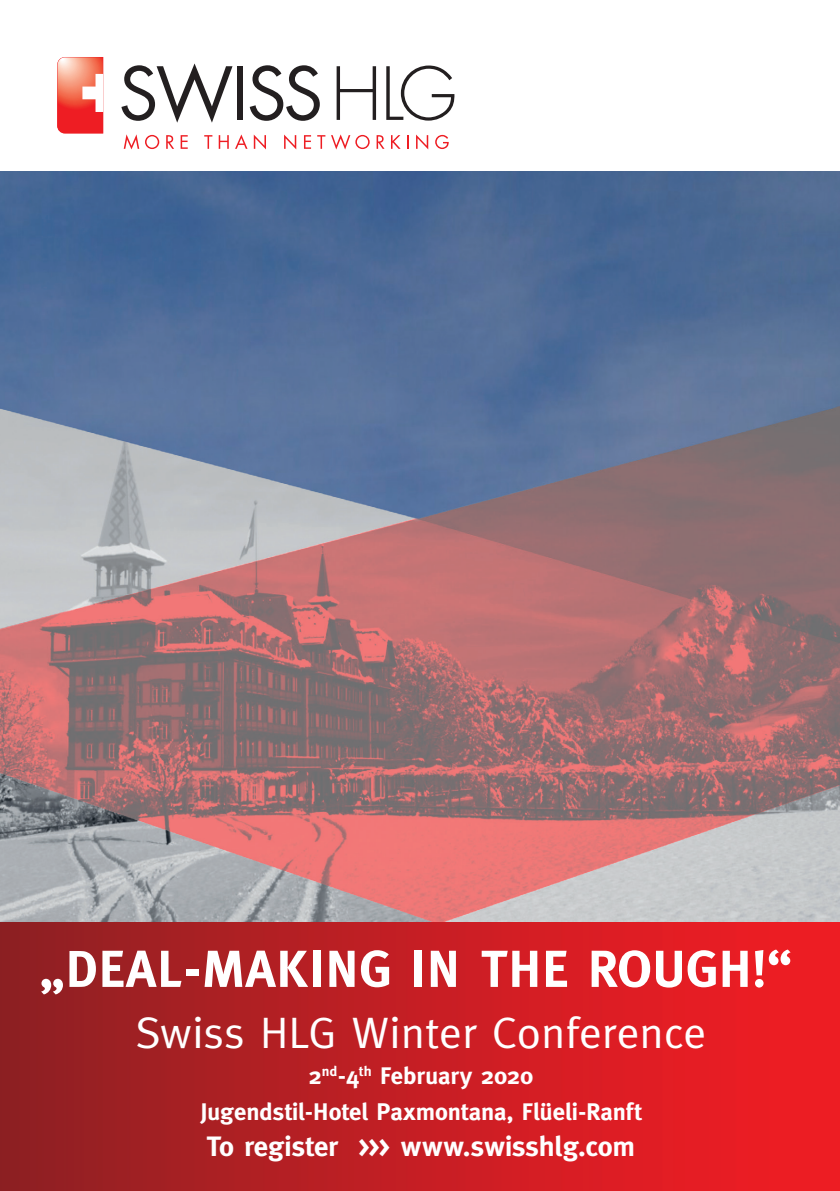
<style>
.page{position:relative;width:840px;height:1191px;background:#fff}
.page>*{position:absolute;margin:0;border:0;box-sizing:border-box;transform-origin:0 0}
.t1{font:700 52px "Meta";letter-spacing:.025em;color:#fff}
.t2{font:44px "Meta";color:#fff}
.t3{font:700 28px "Meta";color:#fff}
.t4{font:700 24px/36px "Meta";letter-spacing:-.005em;color:#fff;text-align:center}
</style>
<div class="page">
<img style="left:0;top:172px;width:839px;height:1019px">
<svg style="left:121px;top:63px;width:111px;height:60px"></svg>
<div style="left:237px;top:66px;width:6px;height:54px;background:#231f20"></div>
<svg style="left:249px;top:65px;width:70px;height:56px"></svg>
<svg style="left:336px;top:66px;width:40px;height:54px"></svg>
<svg style="left:386px;top:66px;width:68px;height:55px"></svg>
<svg style="left:57px;top:57px;width:46px;height:76px;background:#f47469"></svg>
<svg style="left:124px;top:134px;width:15px;height:15px"></svg>
<svg style="left:145px;top:135px;width:14px;height:14px"></svg>
<svg style="left:166px;top:135px;width:8px;height:14px"></svg>
<svg style="left:180px;top:135px;width:8px;height:14px"></svg>
<svg style="left:204px;top:135px;width:8px;height:14px"></svg>
<svg style="left:218px;top:135px;width:11px;height:14px"></svg>
<svg style="left:235px;top:134px;width:12px;height:15px"></svg>
<svg style="left:254px;top:135px;width:12px;height:14px"></svg>
<svg style="left:284px;top:135px;width:12px;height:14px"></svg>
<svg style="left:304px;top:135px;width:7px;height:14px"></svg>
<svg style="left:317px;top:135px;width:8px;height:14px"></svg>
<svg style="left:331px;top:134px;width:38px;height:15px"></svg>
<svg style="left:376px;top:135px;width:8px;height:14px"></svg>
<svg style="left:391px;top:135px;width:9px;height:14px"></svg>
<svg style="left:407px;top:135px;width:1px;height:14px"></svg>
<svg style="left:416px;top:135px;width:12px;height:14px"></svg>
<svg style="left:435px;top:135px;width:13px;height:14px"></svg>
<h1 class="t1" style="left:39px;top:938px;width:754px">„DEAL-MAKING IN THE ROUGH!“</h1>
<h2 class="t2" style="left:136px;top:1007px;width:571px">Swiss HLG Winter Conference</h2>
<p class="t4" style="left:200px;top:1057px;width:442px">2<sup>nd</sup>-4<sup>th</sup> February 2020<br>Jugendstil-Hotel Paxmontana, Flüeli-Ranft</p>
<p class="t3" style="left:206px;top:1130px;width:430px">To register &gt;&gt;&gt; www.swisshlg.com</p>
</div>
